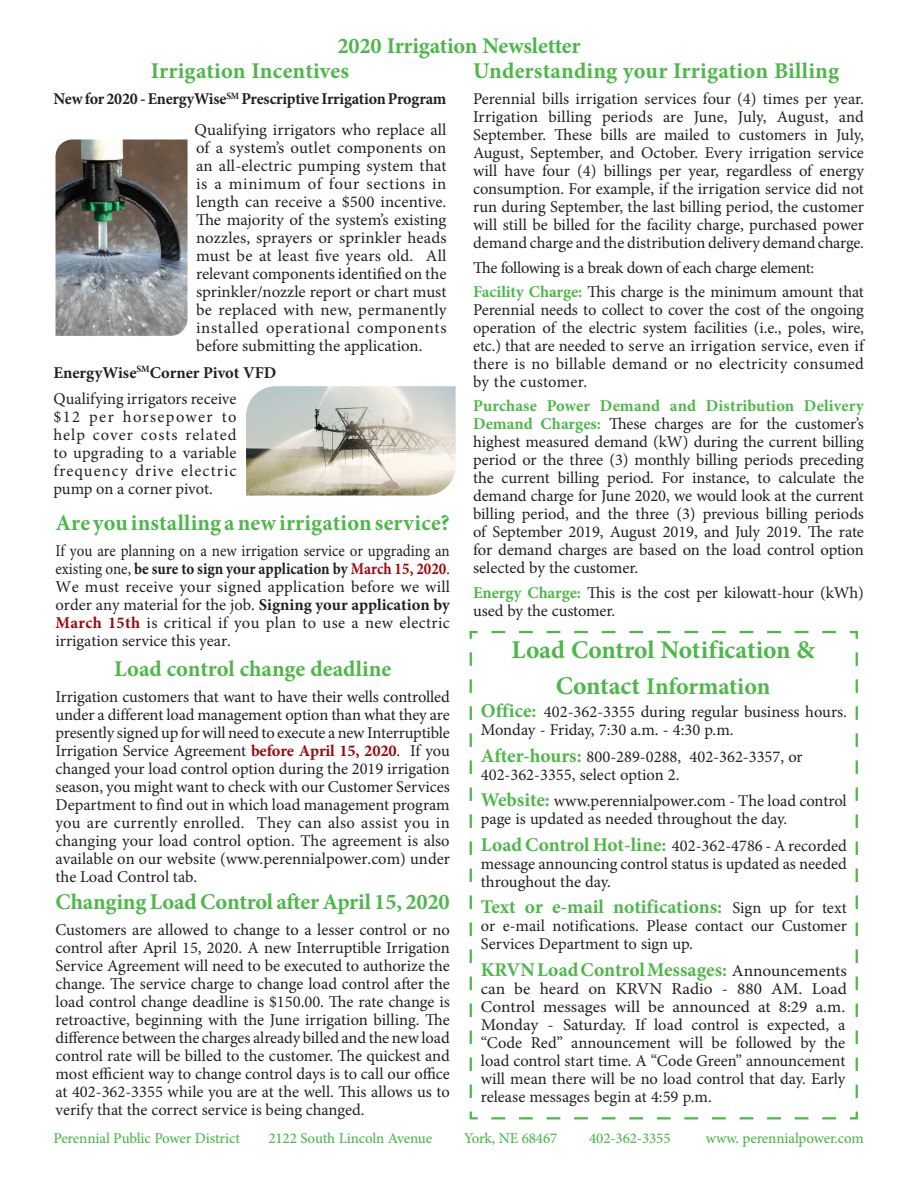
<style>
.page{position:relative;width:918px;height:1188px;background:#fff}
.page>*{position:absolute;margin:0;border:0;box-sizing:border-box;transform-origin:0 0}
.Checklist_head{font:700 25.5px "Minion Pro";letter-spacing:-.005em;color:#4cb848}
.Checklist_head-2{font:700 24px "Minion Pro";letter-spacing:-.01em;color:#4cb848}
.Body{font:700 22.5px "Minion Pro";letter-spacing:.005em;color:#4cb848}
.Web_address{font:700 22.5px "Minion Pro";letter-spacing:-.01em;color:#4cb848}
.Checklist{font:700 19.5px "Minion Pro";color:#4cb848}
.Body-2{font:16.5px/18px "Minion Pro";letter-spacing:-.005em;color:#231f20;text-align:justify}
.heading_1{font:16.5px/18px "Minion Pro";letter-spacing:.005em;color:#231f20;text-align:justify}
.Checklist-2{font:16.5px/18px "Minion Pro";color:#231f20}
.heading_1-2{font:16.5px/18px "Minion Pro";letter-spacing:.005em;color:#231f20;text-align:justify;scale:.91 1}
.Checklist-3{font:16.5px/18px "Minion Pro";color:#231f20;text-align:justify;scale:1.05 1}
.heading_1-3{font:700 16.5px "Minion Pro";letter-spacing:-.01em;color:#231f20}
.Body-3{font:16.5px "Minion Pro";letter-spacing:-.025em;color:#231f20}
.Web_address-2{font:500 15px "Minion Pro";letter-spacing:-.01em;color:#4cb848}
.s1{font-weight:700;color:#4cb848}
.s2{font-weight:700}
.s3{font-weight:700;color:#9d070d}
.s4{font-size:25.5px}
.s5{font-weight:700;font-size:19.5px;color:#4cb848}
.s6{font-weight:400;font-size:16.5px;color:#231f20}
</style>
<div class="page">
<svg style="left:469px;top:631px;width:389px;height:489px"></svg>
<svg style="left:481px;top:702px;width:366px;height:409px"></svg>
<img style="left:56px;top:140px;width:132px;height:196px">
<img style="left:246px;top:386px;width:210px;height:110px">
<p class="Web_address" style="left:338px;top:30px;width:244px">2020 Irrigation Newsletter</p>
<p class="Body" style="left:151px;top:55px;width:200px">Irrigation Incentives</p>
<p class="heading_1-3" style="left:54px;top:87px;width:394px">New for 2020 - EnergyWise<sup>SM</sup> Prescriptive Irrigation Program</p>
<p class="heading_1" style="left:195px;top:121px;width:254px">Qualifying irrigators who replace all of a system’s outlet components on an all-electric pumping system that is a minimum of four sections in length can receive a $500 incentive.<br>The majority of the system’s existing nozzles, sprayers or sprinkler heads must be at least five years old. All relevant components identified on the sprinkler/nozzle report or chart must be replaced with new, permanently installed operational components before submitting the application.</p>
<p class="heading_1-3" style="left:54px;top:361px;width:224px">EnergyWise<sup>SM</sup>Corner Pivot VFD</p>
<p class="heading_1" style="left:54px;top:390px;width:185px">Qualifying irrigators receive $12 per horsepower to help cover costs related to upgrading to a variable frequency drive electric pump on a corner pivot.</p>
<p class="Body" style="left:473px;top:55px;width:368px">Understanding your Irrigation Billing</p>
<p class="Body-2" style="left:473px;top:90px;width:392px">Perennial bills irrigation services four (4) times per year.<br>Irrigation billing periods are June, July, August, and September. These bills are mailed to customers in July, August, September, and October. Every irrigation service will have four (4) billings per year, regardless of energy consumption. For example, if the irrigation service did not run during September, the last billing period, the customer will still be billed for the facility charge, purchased power demand charge and the distribution delivery demand charge.</p>
<p class="Body-3" style="left:473px;top:256px;width:343px">The following is a break down of each charge element:</p>
<p class="Body-2" style="left:473px;top:283px;width:392px"><span class="s1">Facility Charge:</span> This charge is the minimum amount that Perennial needs to collect to cover the cost of the ongoing operation of the electric system facilities (i.e., poles, wire, etc.) that are needed to serve an irrigation service, even if there is no billable demand or no electricity consumed by the customer.</p>
<p class="Body-2" style="left:473px;top:397px;width:392px"><span class="s1">Purchase Power Demand and Distribution Delivery Demand Charges:</span> These charges are for the customer’s highest measured demand (kW) during the current billing period or the three (3) monthly billing periods preceding the current billing period. For instance, to calculate the demand charge for June 2020, we would look at the current billing period, and the three (3) previous billing periods of September 2019, August 2019, and July 2019. The rate for demand charges are based on the load control option selected by the customer.</p>
<p class="Body-2" style="left:473px;top:584px;width:392px"><span class="s1">Energy Charge:</span> This is the cost per kilowatt-hour (kWh) used by the customer.</p>
<p class="Body" style="left:56px;top:507px;width:396px">Are you installing a new irrigation service?</p>
<p class="heading_1-2" style="left:56px;top:542px;width:435px">If you are planning on a new irrigation service or upgrading an existing one, <span class="s2">be sure to sign your application by</span> <span class="s3">March 15, 2020</span>.<br>We must receive your signed application before we will order any material for the job. <span class="s2">Signing your application by </span><span class="s3">March 15th</span> is critical if you plan to use a new electric irrigation service this year.</p>
<p class="Body" style="left:114px;top:653px;width:279px">Load control change deadline</p>
<p class="Body-2" style="left:56px;top:688px;width:396px">Irrigation customers that want to have their wells controlled under a different load management option than what they are presently signed up for will need to execute a new Interruptible Irrigation Service Agreement <span class="s3">before April 15, 2020</span>. If you changed your load control option during the 2019 irrigation season, you might want to check with our Customer Services Department to find out in which load management program you are currently enrolled. They can also assist you in changing your load control option. The agreement is also available on our website (www.perennialpower.com) under the Load Control tab.</p>
<p class="Body" style="left:56px;top:886px;width:396px">Changing Load Control after April 15, 2020</p>
<p class="Body-2" style="left:56px;top:921px;width:396px">Customers are allowed to change to a lesser control or no control after April 15, 2020. A new Interruptible Irrigation Service Agreement will need to be executed to authorize the change. The service charge to change load control after the load control change deadline is $150.00. The rate change is retroactive, beginning with the June irrigation billing. The difference between the charges already billed and the new load control rate will be billed to the customer. The quickest and most efficient way to change control days is to call our office at 402-362-3355 while you are at the well. This allows us to verify that the correct service is being changed.</p>
<p class="Checklist_head" style="left:512px;top:632px;width:305px">Load Control Notification &amp;</p>
<p class="Checklist_head-2" style="left:556px;top:670px;width:216px"><span class="s4">Contact</span> Information</p>
<p class="Checklist-2" style="left:481px;top:703px;width:368px"><span class="s5">Office:</span> 402-362-3355 during regular business hours.<br>Monday - Friday, 7:30 a.m. - 4:30 p.m.</p>
<p class="Checklist-2" style="left:481px;top:747px;width:323px"><span class="s5">After-hours:</span> 800-289-0288, 402-362-3357, or<br>402-362-3355, select option 2.</p>
<p class="Checklist-2" style="left:481px;top:792px;width:368px"><span class="s5">Website:</span> www.perennialpower.com - The load control page is updated as needed throughout the day.</p>
<p class="Checklist-2" style="left:481px;top:836px;width:368px;text-align:justify"><span class="s5">Load Control Hot-line:</span> 402-362-4786 - A recorded message announcing control status is updated as needed throughout the day.</p>
<p class="Checklist" style="left:481px;top:893px;width:367px">Text or e-mail notifications: <span class="s6">Sign up for text</span></p>
<p class="Checklist-2" style="left:481px;top:917px;width:367px">or e-mail notifications. Please contact our Customer<br>Services Department to sign up.</p>
<p class="Checklist" style="left:481px;top:956px;width:368px">KRVN Load Control Messages: <span class="s6">Announcements</span></p>
<p class="Checklist-3" style="left:481px;top:979px;width:350px">can be heard on KRVN Radio - 880 AM. Load Control messages will be announced at 8:29 a.m.<br>Monday - Saturday. If load control is expected, a “Code Red” announcement will be followed by the load control start time. A “Code Green” announcement will mean there will be no load control that day. Early release messages begin at 4:59 p.m.</p>
<p class="Web_address-2" style="left:54px;top:1128px;width:188px">Perennial Public Power District</p>
<p class="Web_address-2" style="left:268px;top:1128px;width:165px">2122 South Lincoln Avenue</p>
<p class="Web_address-2" style="left:464px;top:1128px;width:95px">York, NE 68467</p>
<p class="Web_address-2" style="left:589px;top:1128px;width:83px">402-362-3355</p>
<p class="Web_address-2" style="left:706px;top:1128px;width:159px">www. perennialpower.com</p>
</div>
